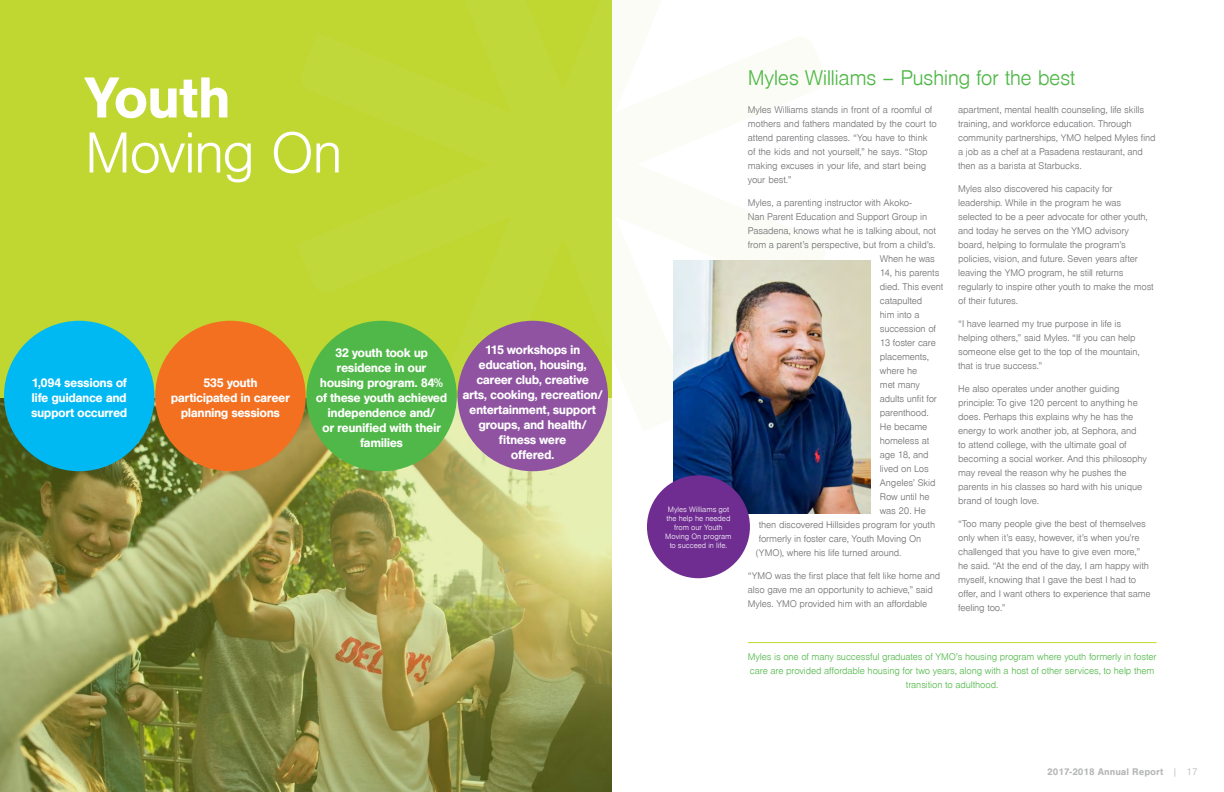
<style>
.page{position:relative;width:1224px;height:792px;background:#fff}
.page>*{position:absolute;margin:0;border:0;box-sizing:border-box;transform-origin:0 0}
.t1{font:300 60px "Nimbus San";letter-spacing:-.035em;color:#fff}
.t2{font:700 60px "Nimbus San";letter-spacing:-.03em;color:#fff}
.t3{font:300 22px "Nimbus San";letter-spacing:-.025em;color:#50b848}
.t4{font:700 13px/15px "Nimbus San";letter-spacing:-.04em;color:#fff;text-align:center}
.t5{font:300 10px/14px "Nimbus San";letter-spacing:-.015em;color:#6d6e71}
.t6{font:300 10px/14px "Nimbus San";letter-spacing:-.015em;color:#50b848;text-align:center}
.t7{font:700 10px "Nimbus San";color:#b6b7b8}
.t8{font:300 8px/9px "Nimbus San";letter-spacing:-.005em;color:#fff;text-align:center}
.s1{font-weight:300}
</style>
<div class="page">
<div style="left:0;top:0;width:612px;height:792px;background:#bfd730"></div>
<img style="left:0;top:398px;width:612px;height:394px">
<svg style="left:298px;top:260px;width:376px;height:171px"></svg>
<img style="left:674px;top:260px;width:197px;height:253px">
<div style="left:647px;top:475px;width:103px;height:103px;background:#6f2c91;border-radius:50%"></div>
<hr style="left:748px;top:642px;width:408px;height:1px;background:#bfd730">
<div style="left:4px;top:321px;width:150px;height:150px;background:#00b9f2;border-radius:50%"></div>
<div style="left:155px;top:321px;width:151px;height:150px;background:#f37021;border-radius:50%"></div>
<div style="left:306px;top:321px;width:151px;height:150px;background:#50b848;border-radius:50%"></div>
<div style="left:458px;top:321px;width:150px;height:150px;background:#8f53a1;border-radius:50%"></div>
<h1 class="t2" style="left:85px;top:64px;width:148px">Youth</h1>
<h1 class="t1" style="left:85px;top:121px;width:260px">Moving On</h1>
<h3 class="t4" style="left:31px;top:375px;width:98px;text-align:justify">1,094 sessions of life guidance and support occurred</h3>
<h3 class="t4" style="left:171px;top:375px;width:121px">535 youth participated in career planning sessions</h3>
<h3 class="t4" style="left:316px;top:345px;width:133px">32 youth took up residence in our housing program. 84% of these youth achieved independence and/<br>or reunified with their families</h3>
<h3 class="t4" style="left:462px;top:342px;width:142px">115 workshops in education, housing, career club, creative arts, cooking, recreation/ entertainment, support groups, and health/ fitness were<br>offered.</h3>
<p class="t8" style="left:665px;top:505px;width:68px">Myles Williams got the help he needed from our Youth<br>Moving On program to succeed in life.</p>
<h2 class="t3" style="left:748px;top:66px;width:329px">Myles Williams – Pushing for the best</h2>
<p class="t5" style="left:748px;top:103px;width:190px">Myles Williams stands in front of a roomful of mothers and fathers mandated by the court to attend parenting classes. “You have to think of the kids and not yourself,” he says. “Stop making excuses in your life, and start being your best.”</p>
<p class="t5" style="left:748px;top:196px;width:166px">Myles, a parenting instructor with Akoko-</p>
<p class="t5" style="left:748px;top:210px;width:181px">Nan Parent Education and Support Group in</p>
<p class="t5" style="left:748px;top:224px;width:190px">Pasadena, knows what he is talking about, not</p>
<p class="t5" style="left:748px;top:238px;width:189px">from a parent’s perspective, but from a child’s.</p>
<p class="t5" style="left:880px;top:252px;width:57px">When he was</p>
<p class="t5" style="left:880px;top:266px;width:61px">14, his parents</p>
<p class="t5" style="left:880px;top:280px;width:65px">died. This event</p>
<p class="t5" style="left:880px;top:294px;width:44px">catapulted</p>
<p class="t5" style="left:880px;top:308px;width:41px">him into a</p>
<p class="t5" style="left:880px;top:322px;width:58px">succession of</p>
<p class="t5" style="left:880px;top:336px;width:58px">13 foster care</p>
<p class="t5" style="left:880px;top:350px;width:51px">placements,</p>
<p class="t5" style="left:880px;top:364px;width:39px">where he</p>
<p class="t5" style="left:880px;top:378px;width:42px">met many</p>
<p class="t5" style="left:880px;top:392px;width:59px">adults unfit for</p>
<p class="t5" style="left:880px;top:406px;width:50px">parenthood.</p>
<p class="t5" style="left:880px;top:420px;width:49px">He became</p>
<p class="t5" style="left:880px;top:434px;width:51px">homeless at</p>
<p class="t5" style="left:880px;top:448px;width:50px">age 18, and</p>
<p class="t5" style="left:880px;top:462px;width:50px">lived on Los</p>
<p class="t5" style="left:880px;top:476px;width:57px">Angeles’ Skid</p>
<p class="t5" style="left:880px;top:490px;width:51px">Row until he</p>
<p class="t5" style="left:880px;top:504px;width:48px">was 20. He</p>
<p class="t5" style="left:759px;top:518px;width:178px">then discovered Hillsides program for youth</p>
<p class="t5" style="left:759px;top:532px;width:164px">formerly in foster care, Youth Moving On</p>
<p class="t5" style="left:756px;top:546px;width:147px">(YMO), where his life turned around.</p>
<p class="t5" style="left:748px;top:569px;width:194px">“YMO was the first place that felt like home and also gave me an opportunity to achieve,” said<br>Myles. YMO provided him with an affordable</p>
<p class="t5" style="left:958px;top:103px;width:199px">apartment, mental health counseling, life skills training, and workforce education. Through community partnerships, YMO helped Myles find a job as a chef at a Pasadena restaurant, and then as a barista at Starbucks.</p>
<p class="t5" style="left:958px;top:182px;width:197px">Myles also discovered his capacity for leadership. While in the program he was selected to be a peer advocate for other youth, and today he serves on the YMO advisory board, helping to formulate the program’s policies, vision, and future. Seven years after leaving the YMO program, he still returns regularly to inspire other youth to make the most of their futures.</p>
<p class="t5" style="left:958px;top:317px;width:183px">“I have learned my true purpose in life is helping others,” said Myles. “If you can help someone else get to the top of the mountain, that is true success.”</p>
<p class="t5" style="left:958px;top:382px;width:190px">He also operates under another guiding principle: To give 120 percent to anything he does. Perhaps this explains why he has the energy to work another job, at Sephora, and<br>to attend college, with the ultimate goal of becoming a social worker. And this philosophy may reveal the reason why he pushes the parents in his classes so hard with his unique brand of tough love.</p>
<p class="t5" style="left:958px;top:517px;width:194px">“Too many people give the best of themselves only when it’s easy, however, it’s when you’re challenged that you have to give even more,” he said. “At the end of the day, I am happy with myself, knowing that I gave the best I had to offer, and I want others to experience that same feeling too.”</p>
<p class="t6" style="left:748px;top:650px;width:410px">Myles is one of many successful graduates of YMO’s housing program where youth formerly in foster care are provided affordable housing for two years, along with a host of other services, to help them transition to adulthood.</p>
<p class="t7" style="left:1047px;top:766px;width:152px">2017-2018 Annual Report <span class="s1">| 17</span></p>
</div>
